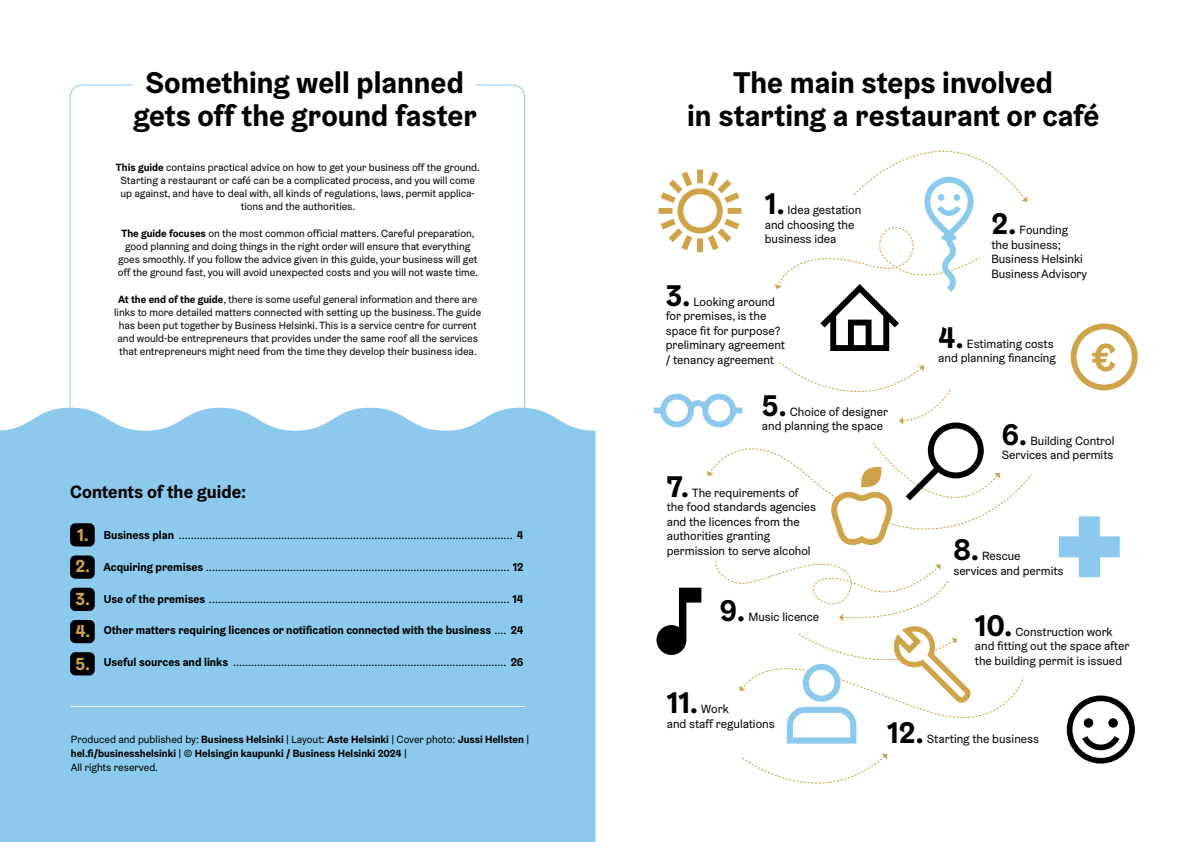
<style>
.page{position:relative;width:1191px;height:842px;background:#fff}
.page>*{position:absolute;margin:0;border:0;box-sizing:border-box;transform-origin:0 0}
.t1{font:700 39.1px "Helsinki Grotesk";color:#cea34a}
.Otsikko_2{font:700 30px/33px "Helsinki Grotesk";color:#000;text-align:center}
.Leipis{font:700 30px "Helsinki Grotesk";color:#000}
.t2{font:700 18px "Helsinki Grotesk";color:#000}
.Leipis-2{font:700 17.5px "Helsinki Grotesk";color:#cea34a}
.Leipis-3{font:12px/14.5px "Helsinki Grotesk";color:#000}
.t3{font:11.5px "Helsinki Grotesk";color:#000}
.t4{font:700 11.5px "Helsinki Grotesk";color:#000}
.Leipis-4{font:10.5px/13px "Helsinki Grotesk";color:#000;text-align:center}
.Leipis-5{font:700 10.5px/14px "Helsinki Grotesk";color:#000}
.s1{font-weight:700}
.s2{font-weight:400}
</style>
<div class="page">
<div style="left:0;top:408px;width:595px;height:434px;background:#8bcaed"></div>
<hr style="left:71px;top:706px;width:453px;height:1px;background:#fff">
<svg style="left:658px;top:169px;width:84px;height:84px"></svg>
<div style="left:1070px;top:323px;width:67px;height:67px;border:6px solid #cea34a;border-radius:50%"></div>
<svg style="left:1066px;top:695px;width:68px;height:69px"></svg>
<svg style="left:1059px;top:516px;width:60px;height:61px"></svg>
<svg style="left:742px;top:754px;width:145px;height:30px"></svg>
<svg style="left:774px;top:150px;width:253px;height:201px"></svg>
<div style="left:953px;top:194px;width:7px;height:7px;background:#8bcaed;border-radius:50%"></div>
<div style="left:937px;top:194px;width:7px;height:7px;background:#8bcaed;border-radius:50%"></div>
<svg style="left:654px;top:362px;width:378px;height:382px"></svg>
<div style="left:70px;top:523px;width:25px;height:23px;background:#000;border-radius:5px"></div>
<div style="left:70px;top:555px;width:25px;height:24px;background:#000;border-radius:5px"></div>
<div style="left:70px;top:588px;width:25px;height:23px;background:#000;border-radius:5px"></div>
<div style="left:70px;top:620px;width:25px;height:23px;background:#000;border-radius:5px"></div>
<div style="left:70px;top:652px;width:25px;height:23px;background:#000;border-radius:5px"></div>
<h2 class="Otsikko_2" style="left:133px;top:65px;width:345px">Something well planned gets off the ground faster</h2>
<p class="Leipis-4" style="left:116px;top:160px;width:365px"><span class="s1">This guide</span> contains practical advice on how to get your business off the ground.<br>Starting a restaurant or café can be a complicated process, and you will come up against, and have to deal with, all kinds of regulations, laws, permit applica&shy;tions and the authorities.</p>
<p class="Leipis-4" style="left:118px;top:226px;width:362px"><span class="s1">The guide focuses</span> on the most common official matters. Careful preparation, good planning and doing things in the right order will ensure that everything goes smoothly. If you follow the advice given in this guide, your business will get off the ground fast, you will avoid unexpected costs and you will not waste time.</p>
<p class="Leipis-4" style="left:114px;top:293px;width:368px"><span class="s1">At the end of the guide</span>, there is some useful general information and there are links to more detailed matters connected with setting up the business. The guide has been put together by Business Helsinki. This is a service centre for current and would-be entrepreneurs that provides under the same roof all the services that entrepreneurs might need from the time they develop their business idea.</p>
<h3 class="t2" style="left:70px;top:480px;width:178px">Contents of the guide:</h3>
<h3 class="Leipis-2" style="left:77px;top:524px;width:13px">1.</h3>
<p class="Leipis-2" style="left:75px;top:555px;width:16px">2.</p>
<p class="Leipis-2" style="left:76px;top:587px;width:16px">3.</p>
<p class="Leipis-2" style="left:75px;top:620px;width:16px">4.</p>
<h3 class="Leipis-2" style="left:76px;top:653px;width:16px">5.</h3>
<p class="t3" style="left:104px;top:528px;width:421px"><span class="s1">Business plan</span> ............................................................................................................... <span class="s1">4</span></p>
<p class="t3" style="left:103px;top:560px;width:421px"><span class="s1">Acquiring premises</span> ..................................................................................................... <span class="s1">12</span></p>
<p class="t3" style="left:104px;top:592px;width:421px"><span class="s1">Use of the premises</span> .................................................................................................... <span class="s1">14</span></p>
<p class="t4" style="left:104px;top:623px;width:421px">Other matters requiring licences or notification connected with the business <span class="s2">....</span> 24</p>
<p class="t3" style="left:104px;top:655px;width:421px"><span class="s1">Useful sources and links</span> ........................................................................................... <span class="s1">26</span></p>
<p class="Leipis-5" style="left:71px;top:733px;width:460px"><span class="s2">Produced and published by:</span> Business Helsinki <span class="s2">| Layout:</span> Aste Helsinki <span class="s2">| Cover photo:</span> Jussi Hellsten <span class="s2">| </span>hel.fi/businesshelsinki <span class="s2">| ©</span> Helsingin kaupunki / Business Helsinki 2024 <span class="s2">|<br>All rights reserved.</span></p>
<h2 class="Otsikko_2" style="left:687px;top:66px;width:413px">The main steps involved<br>in starting a restaurant or café</h2>
<p class="Leipis" style="left:765px;top:185px;width:21px">1.</p>
<p class="Leipis-3" style="left:765px;top:203px;width:98px;text-indent:23px">Idea gestation and choosing the business idea</p>
<p class="Leipis" style="left:991px;top:205px;width:27px">2.</p>
<p class="Leipis-3" style="left:991px;top:223px;width:97px;text-indent:28px">Founding the business;<br>Business Helsinki<br>Business Advisory</p>
<p class="Leipis" style="left:666px;top:276px;width:26px">3.</p>
<p class="Leipis-3" style="left:666px;top:294px;width:121px;text-indent:28px">Looking around for premises, is the space fit for purpose? preliminary agreement / tenancy agreement</p>
<p class="Leipis" style="left:762px;top:386px;width:26px">5.</p>
<p class="Leipis-3" style="left:762px;top:404px;width:128px;text-indent:28px">Choice of designer and planning the space</p>
<p class="Leipis" style="left:667px;top:467px;width:24px">7.</p>
<p class="Leipis-3" style="left:667px;top:485px;width:151px;text-indent:25px">The requirements of the food standards agencies and the licences from the authorities granting permission to serve alcohol</p>
<p class="Leipis" style="left:720px;top:591px;width:27px">9.</p>
<p class="Leipis-3" style="left:748px;top:609px;width:72px">Music licence</p>
<p class="Leipis" style="left:938px;top:318px;width:27px">4.</p>
<p class="Leipis-3" style="left:938px;top:336px;width:119px;text-align:right">Estimating costs<br>and planning financing</p>
<h1 class="t1" style="left:1090px;top:332px;width:27px">€</h1>
<p class="Leipis" style="left:1001px;top:415px;width:27px">6.</p>
<p class="Leipis-3" style="left:1001px;top:433px;width:114px;text-align:right">Building Control<br>Services and permits</p>
<p class="Leipis" style="left:953px;top:531px;width:27px">8.</p>
<p class="Leipis-3" style="left:953px;top:549px;width:112px;text-indent:29px">Rescue services and permits</p>
<p class="Leipis" style="left:975px;top:606px;width:39px">10.</p>
<p class="Leipis-3" style="left:975px;top:624px;width:156px;text-indent:40px">Construction work and fitting out the space after the building permit is issued</p>
<p class="Leipis" style="left:667px;top:683px;width:33px">11.</p>
<p class="Leipis-3" style="left:667px;top:701px;width:109px;text-indent:35px">Work<br>and staff regulations</p>
<p class="Leipis" style="left:887px;top:714px;width:38px">12.</p>
<p class="Leipis-3" style="left:927px;top:732px;width:114px">Starting the business</p>
</div>
